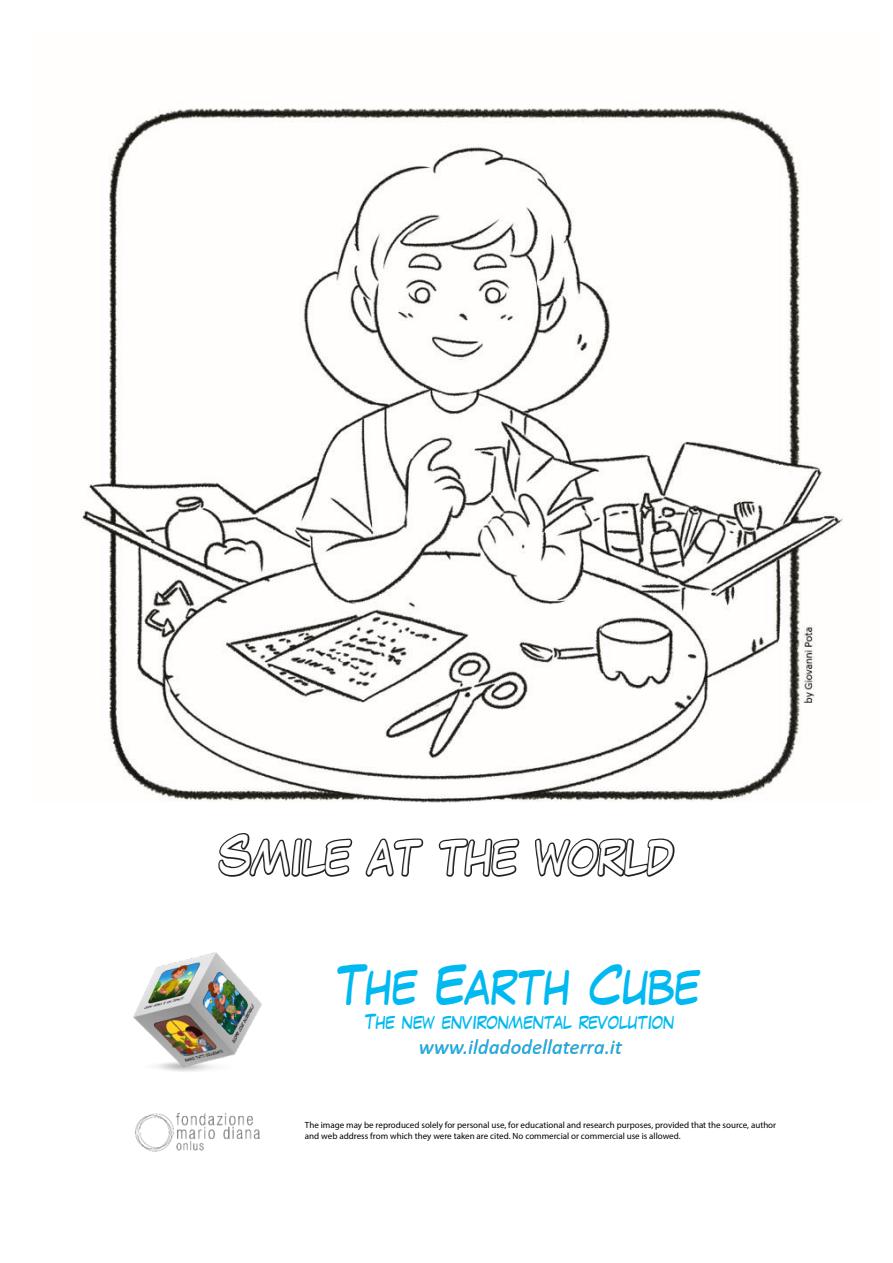
<style>
.page{position:relative;width:893px;height:1263px;background:#fff}
.page>*{position:absolute;margin:0;border:0;box-sizing:border-box;transform-origin:0 0}
.t1{font:45px "Laffayette Comic Pro";color:#fff}
.t2{font:45px "Laffayette Comic Pro";color:#00b9f1}
.t3{font:16.95px "Laffayette Comic Pro";color:#00b9f1}
.t4{font:9px/10.8px "Myriad Pro";color:#000}
</style>
<div class="page">
<img style="left:81px;top:108px;width:762px;height:695px">
<img style="left:133px;top:952px;width:490px;height:200px">
<div style="left:288px;top:1084px;width:517px;height:94px;background:#fff"></div>
<svg style="left:218px;top:833px;width:135px;height:44px"></svg>
<svg style="left:365px;top:838px;width:59px;height:39px"></svg>
<svg style="left:438px;top:838px;width:82px;height:39px"></svg>
<svg style="left:535px;top:838px;width:140px;height:39px"></svg>
<div style="left:303px;top:945px;width:477px;height:85px;background:#fff"></div>
<h1 class="t1" style="left:220px;top:834px;width:455px">Smile at the world</h1>
<h1 class="t2" style="left:338px;top:964px;width:364px">The Earth Cube</h1>
<h2 class="t3" style="left:365px;top:1014px;width:311px">The new environmental revolution</h2>
<p class="t4" style="left:305px;top:1120px;width:473px">The image may be reproduced solely for personal use, for educational and research purposes, provided that the source, author and web address from which they were taken are cited. No commercial or commercial use is allowed.</p>
</div>
